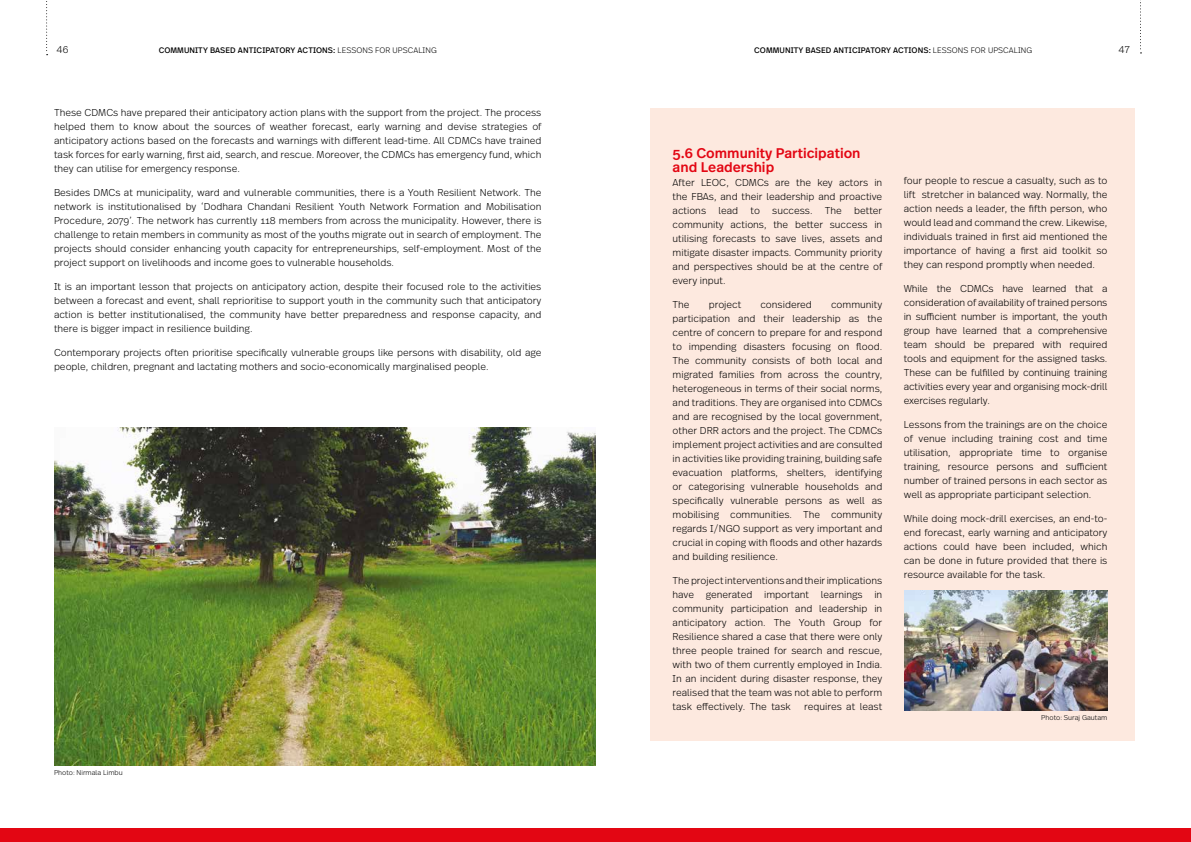
<style>
.page{position:relative;width:1191px;height:842px;background:#fff}
.page>*{position:absolute;margin:0;border:0;box-sizing:border-box;transform-origin:0 0}
.t1{font:500 14px/14px "Real Text OT";color:#e30613}
.t2{font:300 10px/14px "Real Text OT";color:#000;text-align:justify}
.t3{font:8px "Real Text OT";letter-spacing:.01em;color:#000}
.t4{font:300 7px "Real Text OT";color:#000}
.s1{font-weight:300}
</style>
<div class="page">
<div style="left:0;top:828px;width:1191px;height:14px;background:#e30613"></div>
<svg style="left:46px;top:1px;width:2px;height:54px"></svg>
<svg style="left:1140px;top:0;width:1px;height:53px"></svg>
<img style="left:54px;top:427px;width:541px;height:338px">
<div style="left:650px;top:108px;width:484px;height:633px;background:#fde9df"></div>
<img style="left:904px;top:590px;width:203px;height:120px">
<p class="t2" style="left:57px;top:43px;width:13px">46</p>
<p class="t3" style="left:159px;top:46px;width:280px">COMMUNITY BASED ANTICIPATORY ACTIONS: <span class="s1">LESSONS FOR UPSCALING</span></p>
<p class="t3" style="left:754px;top:46px;width:280px">COMMUNITY BASED ANTICIPATORY ACTIONS: <span class="s1">LESSONS FOR UPSCALING</span></p>
<p class="t2" style="left:1118px;top:43px;width:13px">47</p>
<p class="t2" style="left:54px;top:106px;width:489px">These CDMCs have prepared their anticipatory action plans with the support from the project. The process helped them to know about the sources of weather forecast, early warning and devise strategies of anticipatory actions based on the forecasts and warnings with different lead-time. All CDMCs have trained task forces for early warning, first aid, search, and rescue. Moreover, the CDMCs has emergency fund, which they can utilise for emergency response.</p>
<p class="t2" style="left:54px;top:186px;width:489px">Besides DMCs at municipality, ward and vulnerable communities, there is a Youth Resilient Network. The network is institutionalised by ‘Dodhara Chandani Resilient Youth Network Formation and Mobilisation Procedure, 2079’. The network has currently 118 members from across the municipality. However, there is challenge to retain members in community as most of the youths migrate out in search of employment. The projects should consider enhancing youth capacity for entrepreneurships, self-employment. Most of the project support on livelihoods and income goes to vulnerable households.</p>
<p class="t2" style="left:54px;top:280px;width:489px">It is an important lesson that projects on anticipatory action, despite their focused role to the activities between a forecast and event, shall reprioritise to support youth in the community such that anticipatory action is better institutionalised, the community have better preparedness and response capacity, and there is bigger impact in resilience building.</p>
<p class="t2" style="left:54px;top:346px;width:489px">Contemporary projects often prioritise specifically vulnerable groups like persons with disability, old age people, children, pregnant and lactating mothers and socio-economically marginalised people.</p>
<p class="t4" style="left:54px;top:768px;width:70px">Photo: Nirmala Limbu</p>
<h1 class="t1" style="left:672px;top:146px;width:189px">5.6 Community Participation and Leadership</h1>
<p class="t2" style="left:672px;top:176px;width:211px">After LEOC, CDMCs are the key actors in the FBAs, and their leadership and proactive actions lead to success. The better community actions, the better success in utilising forecasts to save lives, assets and mitigate disaster impacts. Community priority and perspectives should be at the centre of every input.</p>
<p class="t2" style="left:672px;top:298px;width:19px">The</p>
<p class="t2" style="left:709px;top:298px;width:34px">project</p>
<p class="t2" style="left:760px;top:298px;width:53px">considered</p>
<p class="t2" style="left:672px;top:298px;width:211px;text-indent:158px">community participation and their leadership as the centre of concern to prepare for and respond to impending disasters focusing on flood.<br>The community consists of both local and migrated families from across the country, heterogeneous in terms of their social norms, and traditions. They are organised into CDMCs and are recognised by the local government, other DRR actors and the project. The CDMCs implement project activities and are consulted in activities like providing training, building safe evacuation platforms, shelters, identifying or categorising vulnerable households and specifically vulnerable persons as well as mobilising communities. The community regards I/NGO support as very important and crucial in coping with floods and other hazards and building resilience.</p>
<p class="t2" style="left:672px;top:574px;width:211px">The project interventions and their implications have generated important learnings in community participation and leadership in anticipatory action. The Youth Group for Resilience shared a case that there were only three people trained for search and rescue, with two of them currently employed in India.<br>In an incident during disaster response, they realised that the team was not able to perform task effectively. The task</p>
<p class="t2" style="left:804px;top:700px;width:80px">requires at least</p>
<p class="t2" style="left:903px;top:174px;width:205px">four people to rescue a casualty, such as to lift stretcher in balanced way. Normally, the action needs a leader, the fifth person, who would lead and command the crew. Likewise, individuals trained in first aid mentioned the importance of having a first aid toolkit so they can respond promptly when needed.</p>
<p class="t2" style="left:903px;top:282px;width:205px">While the CDMCs have learned that a consideration of availability of trained persons in sufficient number is important, the youth group have learned that a comprehensive team should be prepared with required tools and equipment for the assigned tasks.<br>These can be fulfilled by continuing training activities every year and organising mock-drill exercises regularly.</p>
<p class="t2" style="left:903px;top:418px;width:205px">Lessons from the trainings are on the choice of venue including training cost and time utilisation, appropriate time to organise training, resource persons and sufficient number of trained persons in each sector as well as appropriate participant selection.</p>
<p class="t2" style="left:903px;top:512px;width:205px">While doing mock-drill exercises, an end-to&shy;end forecast, early warning and anticipatory actions could have been included, which can be done in future provided that there is resource available for the task.</p>
<p class="t4" style="left:1041px;top:713px;width:68px">Photo: Suraj Gautam</p>
</div>
